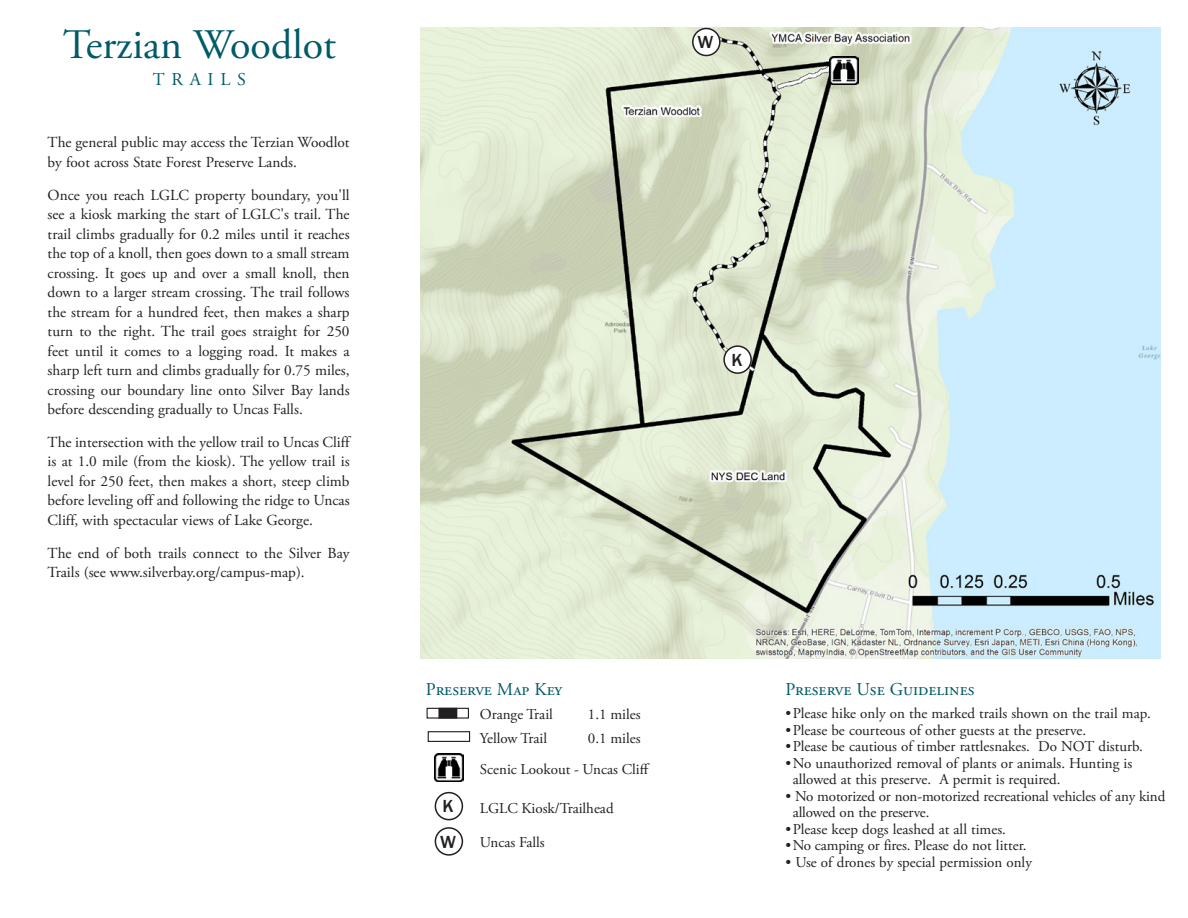
<style>
.page{position:relative;width:1188px;height:918px;background:#fff}
.page>*{position:absolute;margin:0;border:0;box-sizing:border-box;transform-origin:0 0}
.t1{font:42px "Adobe Garamond Pro";color:#005a67}
.t2{font:18px "Adobe Garamond Pro";color:#005a67}
.t3{font:500 18px "Franklin Gothic";color:#231f20}
.t4{font:15.3px/19.5px "Adobe Garamond Pro";color:#231f20}
.t5{font:15px/16.5px "Adobe Garamond Pro";color:#231f20}
</style>
<div class="page">
<img style="left:421px;top:27px;width:740px;height:631px">
<img style="left:435px;top:753px;width:28px;height:29px">
<div style="left:435px;top:792px;width:28px;height:28px;border:2px solid #231f20;border-radius:50%"></div>
<div style="left:435px;top:827px;width:28px;height:29px;border:2px solid #231f20;border-radius:50%"></div>
<img style="left:829px;top:56px;width:29px;height:29px">
<div style="left:693px;top:29px;width:27px;height:27px;background:#fff;border-radius:50%"></div>
<div style="left:692px;top:28px;width:29px;height:28px;border:2px solid #231f20;border-radius:50%"></div>
<svg style="left:723px;top:345px;width:30px;height:30px"></svg>
<div style="left:428px;top:731px;width:42px;height:11px;border:1px solid #231f20"></div>
<div style="left:427px;top:708px;width:42px;height:11px;border:1px solid #231f20"></div>
<div style="left:439px;top:708px;width:18px;height:10px;background:#231f20"></div>
<div style="left:438px;top:708px;width:19px;height:11px;border:1px solid #231f20"></div>
<p class="t1" style="left:63px;top:20px;width:274px">Terzian Woodlot</p>
<p class="t2" style="left:153px;top:68px;width:95px">TRAILS</p>
<p class="t4" style="left:48px;top:133px;width:303px">The general public may access the Terzian Woodlot by foot across State Forest Preserve Lands.</p>
<p class="t4" style="left:48px;top:186px;width:304px;text-align:justify">Once you reach LGLC property boundary, you'll see a kiosk marking the start of LGLC's trail. The trail climbs gradually for 0.2 miles until it reaches the top of a knoll, then goes down to a small stream crossing. It goes up and over a small knoll, then down to a larger stream crossing. The trail follows the stream for a hundred feet, then makes a sharp turn to the right. The trail goes straight for 250 feet until it comes to a logging road. It makes a sharp left turn and climbs gradually for 0.75 miles, crossing our boundary line onto Silver Bay lands before descending gradually to Uncas Falls.</p>
<p class="t4" style="left:48px;top:433px;width:304px;text-align:justify">The intersection with the yellow trail to Uncas Cliff is at 1.0 mile (from the kiosk). The yellow trail is level for 250 feet, then makes a short, steep climb before leveling off and following the ridge to Uncas Cliff, with spectacular views of Lake George.</p>
<p class="t4" style="left:48px;top:544px;width:303px">The end of both trails connect to the Silver Bay<br>Trails (see www.silverbay.org/campus-map).</p>
<p class="t3" style="left:698px;top:31px;width:17px">W</p>
<p class="t3" style="left:731px;top:349px;width:13px">K</p>
<p class="t2" style="left:426px;top:678px;width:138px">Preserve Map Key</p>
<p class="t3" style="left:443px;top:795px;width:13px">K</p>
<p class="t3" style="left:440px;top:831px;width:17px">W</p>
<p class="t5" style="left:480px;top:706px;width:75px">Orange Trail</p>
<p class="t5" style="left:588px;top:706px;width:54px">1.1 miles</p>
<p class="t5" style="left:480px;top:730px;width:69px">Yellow Trail</p>
<p class="t5" style="left:588px;top:730px;width:54px">0.1 miles</p>
<p class="t5" style="left:480px;top:762px;width:171px">Scenic Lookout - Uncas Cliff</p>
<p class="t5" style="left:480px;top:800px;width:135px">LGLC Kiosk/Trailhead</p>
<p class="t5" style="left:480px;top:834px;width:66px">Uncas Falls</p>
<p class="t2" style="left:785px;top:678px;width:191px">Preserve Use Guidelines</p>
<p class="t5" style="left:785px;top:706px;width:367px">•Please hike only on the marked trails shown on the trail map.</p>
<p class="t5" style="left:785px;top:722px;width:302px">•Please be courteous of other guests at the preserve.</p>
<p class="t5" style="left:785px;top:739px;width:359px">•Please be cautious of timber rattlesnakes. Do NOT disturb.</p>
<p class="t5" style="left:793px;top:755px;width:341px;text-indent:-7px">•No unauthorized removal of plants or animals. Hunting is allowed at this preserve. A permit is required.</p>
<p class="t5" style="left:793px;top:788px;width:374px;text-indent:-7px">• No motorized or non-motorized recreational vehicles of any kind allowed on the preserve.</p>
<p class="t5" style="left:785px;top:821px;width:222px">•Please keep dogs leashed at all times.</p>
<p class="t5" style="left:785px;top:838px;width:243px">•No camping or fires. Please do not litter.</p>
<p class="t5" style="left:785px;top:854px;width:248px">• Use of drones by special permission only</p>
</div>
